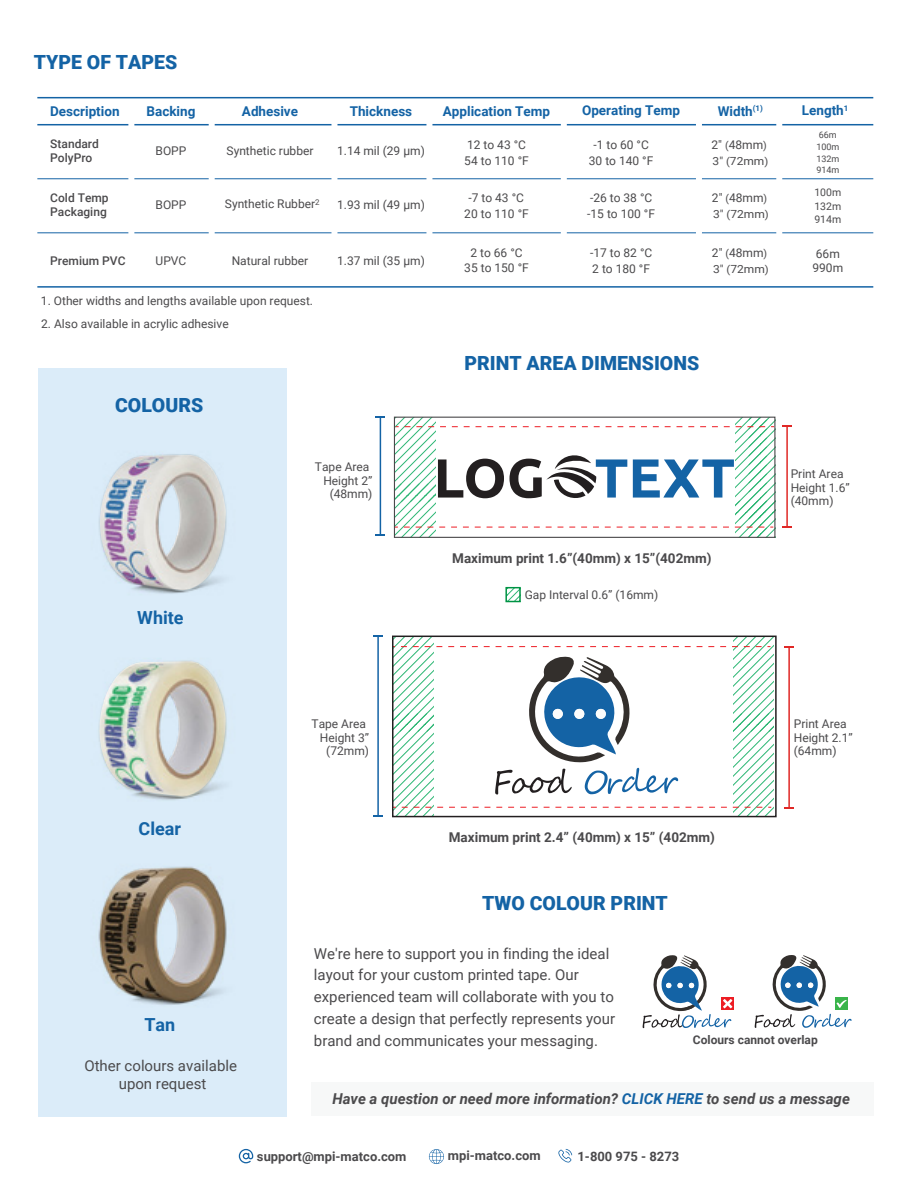
<style>
.page{position:relative;width:918px;height:1188px;background:#fff}
.page>*{position:absolute;margin:0;border:0;box-sizing:border-box;transform-origin:0 0}
.t1{font:900 19.5px "Roboto";color:#1463a5}
.t2{font:700 18px "Roboto";color:#1463a5}
.t3{font:15px/21.8px "Roboto";color:#4b4a4c;text-align:center}
.t4{font:italic 700 15px "Roboto";color:#4b4a4c}
.t5{font:700 13.5px "Roboto";color:#1463a5}
.t6{font:700 13.5px "Roboto";color:#4b4a4c}
.t7{font:700 13.05px "Roboto";color:#4b4a4c}
.t8{font:12px/13.5px "Roboto";color:#4b4a4c}
.t9{font:500 12px/13.5px "Roboto";color:#4b4a4c}
.t10{font:12px "Roboto";color:#4a494b}
.t11{font:700 12px "Roboto";color:#4b4a4c}
.t12{font:11.25px "Roboto";color:#4b4a4c;scale:1.07 1}
.t13{font:10.5px/13.5px "Roboto";color:#4b4a4c;text-align:justify}
.t14{font:9px/11.7px "Roboto";color:#4b4a4c}
.s1{font-size:10.5px}
.s2{color:#1463a5}
</style>
<div class="page">
<div style="left:311px;top:1082px;width:563px;height:34px;background:#f7f8f8"></div>
<svg style="left:396px;top:419px;width:39px;height:117px"></svg>
<svg style="left:735px;top:419px;width:38px;height:117px"></svg>
<div style="left:38px;top:368px;width:248px;height:748px;background:#dbecf9"></div>
<hr style="left:37px;top:124px;width:836px;height:1px;background:#1463a5">
<hr style="left:37px;top:97px;width:836px;height:1px;background:#1463a5">
<hr style="left:37px;top:179px;width:836px;height:1px;background:#1463a5">
<hr style="left:37px;top:233px;width:836px;height:1px;background:#1463a5">
<div style="left:128px;top:103px;width:6px;height:180px;background:#fff"></div>
<div style="left:209px;top:103px;width:6px;height:180px;background:#fff"></div>
<div style="left:331px;top:104px;width:6px;height:180px;background:#fff"></div>
<div style="left:426px;top:105px;width:6px;height:181px;background:#fff"></div>
<div style="left:561px;top:104px;width:6px;height:180px;background:#fff"></div>
<div style="left:696px;top:103px;width:6px;height:180px;background:#fff"></div>
<div style="left:776px;top:103px;width:6px;height:180px;background:#fff"></div>
<hr style="left:37px;top:286px;width:836px;height:2px;background:#1463a5">
<img style="left:99px;top:454px;width:128px;height:140px">
<img style="left:98px;top:660px;width:129px;height:140px">
<img style="left:98px;top:866px;width:129px;height:139px">
<svg style="left:732px;top:997px;width:2px;height:13px"></svg>
<svg style="left:643px;top:955px;width:89px;height:73px"></svg>
<svg style="left:755px;top:955px;width:97px;height:73px"></svg>
<svg style="left:438px;top:459px;width:66px;height:39px"></svg>
<svg style="left:510px;top:455px;width:117px;height:44px"></svg>
<svg style="left:633px;top:459px;width:101px;height:39px"></svg>
<svg style="left:405px;top:426px;width:368px;height:1px"></svg>
<svg style="left:404px;top:527px;width:369px;height:1px"></svg>
<hr style="left:380px;top:417px;width:1px;height:118px;background:#1463a5">
<hr style="left:786px;top:426px;width:2px;height:101px;background:#e02826">
<svg style="left:782px;top:526px;width:10px;height:2px"></svg>
<svg style="left:395px;top:639px;width:38px;height:175px"></svg>
<svg style="left:734px;top:639px;width:40px;height:175px"></svg>
<hr style="left:377px;top:636px;width:2px;height:180px;background:#1463a5">
<svg style="left:373px;top:815px;width:10px;height:2px"></svg>
<svg style="left:495px;top:656px;width:183px;height:139px"></svg>
<svg style="left:505px;top:587px;width:16px;height:15px"></svg>
<svg style="left:401px;top:646px;width:369px;height:1px"></svg>
<svg style="left:402px;top:807px;width:369px;height:1px"></svg>
<hr style="left:788px;top:647px;width:2px;height:161px;background:#e02826">
<svg style="left:784px;top:646px;width:10px;height:2px"></svg>
<div style="left:392px;top:636px;width:385px;height:181px;border:2px solid #231f20"></div>
<div style="left:394px;top:417px;width:381px;height:121px;border:1px solid #4b4a4c"></div>
<svg style="left:429px;top:1149px;width:15px;height:15px"></svg>
<svg style="left:239px;top:1149px;width:14px;height:14px"></svg>
<svg style="left:558px;top:1149px;width:14px;height:14px"></svg>
<h1 class="t1" style="left:34px;top:51px;width:145px">TYPE OF TAPES</h1>
<p class="t5" style="left:50px;top:105px;width:71px">Description</p>
<p class="t9" style="left:50px;top:138px;width:50px">Standard<br>PolyPro</p>
<p class="t9" style="left:50px;top:192px;width:60px">Cold Temp<br>Packaging</p>
<p class="t9" style="left:50px;top:255px;width:77px">Premium PVC</p>
<p class="t5" style="left:443px;top:105px;width:109px">Application Temp</p>
<p class="t5" style="left:582px;top:104px;width:100px">Operating Temp</p>
<p class="t5" style="left:718px;top:105px;width:47px">Width<sup>(1)</sup></p>
<p class="t8" style="left:712px;top:138px;width:57px">2" <span class="s1">(</span>48mm<span class="s1">)</span></p>
<p class="t12" style="left:713px;top:156px;width:54px">3" <span class="s1">(</span>72mm<span class="s1">)</span></p>
<p class="t8" style="left:712px;top:192px;width:57px">2" <span class="s1">(</span>48mm<span class="s1">)</span></p>
<p class="t12" style="left:713px;top:209px;width:54px">3" <span class="s1">(</span>72mm<span class="s1">)</span></p>
<p class="t8" style="left:712px;top:247px;width:57px">2" <span class="s1">(</span>48mm<span class="s1">)</span></p>
<p class="t12" style="left:713px;top:264px;width:54px">3" <span class="s1">(</span>72mm<span class="s1">)</span></p>
<p class="t5" style="left:147px;top:105px;width:50px">Backing</p>
<p class="t5" style="left:242px;top:105px;width:58px">Adhesive</p>
<p class="t5" style="left:350px;top:105px;width:64px">Thickness</p>
<p class="t8" style="left:464px;top:137px;width:66px;line-height:16.2px">12 to 43 °C<br>54 to 110 °F</p>
<p class="t8" style="left:589px;top:137px;width:66px;line-height:16.2px;text-align:center">-1 to 60 °C<br>30 to 140 °F</p>
<p class="t8" style="left:337px;top:143px;width:89px">1.14 mil (29 μm)</p>
<p class="t8" style="left:227px;top:145px;width:88px">Synthetic rubber</p>
<p class="t8" style="left:156px;top:145px;width:32px">BOPP</p>
<p class="t8" style="left:464px;top:190px;width:66px;line-height:16px;text-align:center">-7 to 43 °C<br>20 to 110 °F</p>
<p class="t8" style="left:587px;top:190px;width:69px;line-height:16px">-26 to 38 °C -15 to 100 °F</p>
<p class="t8" style="left:225px;top:197px;width:96px">Synthetic Rubber<sup>2</sup></p>
<p class="t8" style="left:337px;top:198px;width:89px">1.93 mil (49 μm)</p>
<p class="t8" style="left:156px;top:199px;width:32px">BOPP</p>
<p class="t8" style="left:337px;top:253px;width:89px">1.37 mil (35 μm)</p>
<p class="t8" style="left:464px;top:246px;width:66px;line-height:15.5px;text-align:center">2 to 66 °C<br>35 to 150 °F</p>
<p class="t8" style="left:590px;top:246px;width:64px;line-height:15.5px">-17 to 82 °C<br>2 to 180 °F</p>
<p class="t8" style="left:232px;top:255px;width:78px">Natural rubber</p>
<p class="t8" style="left:156px;top:255px;width:32px">UPVC</p>
<p class="t8" style="left:41px;top:293px;width:274px">1. Other widths and lengths available upon request.</p>
<p class="t10" style="left:41px;top:315px;width:189px">2. Also available in acrylic adhesive</p>
<h1 class="t1" style="left:115px;top:394px;width:90px">COLOURS</h1>
<h2 class="t2" style="left:137px;top:610px;width:48px">White</h2>
<p class="t8" style="left:315px;top:461px;width:59px;text-align:right">Tape Area<br>Height 2” (48mm)</p>
<h1 class="t1" style="left:464px;top:352px;width:236px">PRINT AREA DIMENSIONS</h1>
<p class="t6" style="left:452px;top:552px;width:261px">Maximum print 1.6”(40mm) x 15”(402mm)</p>
<p class="t8" style="left:525px;top:587px;width:135px">Gap Interval 0.6” (16mm)</p>
<p class="t5" style="left:802px;top:105px;width:48px">Length<sup>1</sup></p>
<p class="t14" style="left:816px;top:130px;width:25px">66m<br>100m<br>132m<br>914m</p>
<p class="t13" style="left:814px;top:186px;width:28px">100m 132m 914m</p>
<p class="t8" style="left:813px;top:247px;width:32px;line-height:14.4px">66m<br>990m</p>
<p class="t8" style="left:791px;top:468px;width:61px">Print Area<br>Height 1.6” (40mm)</p>
<p class="t8" style="left:312px;top:718px;width:59px;text-align:right">Tape Area<br>Height 3” (72mm)</p>
<p class="t8" style="left:794px;top:718px;width:61px">Print Area<br>Height 2.1” (64mm)</p>
<h2 class="t2" style="left:139px;top:821px;width:44px">Clear</h2>
<h2 class="t2" style="left:145px;top:1017px;width:32px">Tan</h2>
<p class="t3" style="left:84px;top:1058px;width:154px;line-height:18px">Other colours available upon request</p>
<p class="t6" style="left:449px;top:832px;width:268px">Maximum print 2.4” (40mm) x 15” (402mm)</p>
<h1 class="t1" style="left:482px;top:892px;width:187px">TWO COLOUR PRINT</h1>
<p class="t3" style="left:314px;top:944px;width:303px;text-align:left">We're here to support you in finding the ideal layout for your custom printed tape. Our experienced team will collaborate with you to create a design that perfectly represents your brand and communicates your messaging.</p>
<p class="t11" style="left:693px;top:1035px;width:126px">Colours cannot overlap</p>
<p class="t4" style="left:332px;top:1093px;width:519px">Have a question or need more information? <span class="s2">CLICK HERE</span> to send us a message</p>
<p class="t7" style="left:257px;top:1150px;width:151px">support@mpi-matco.com</p>
<p class="t7" style="left:448px;top:1150px;width:94px">mpi-matco.com</p>
<p class="t7" style="left:578px;top:1150px;width:103px">1-800 975 - 8273</p>
</div>
